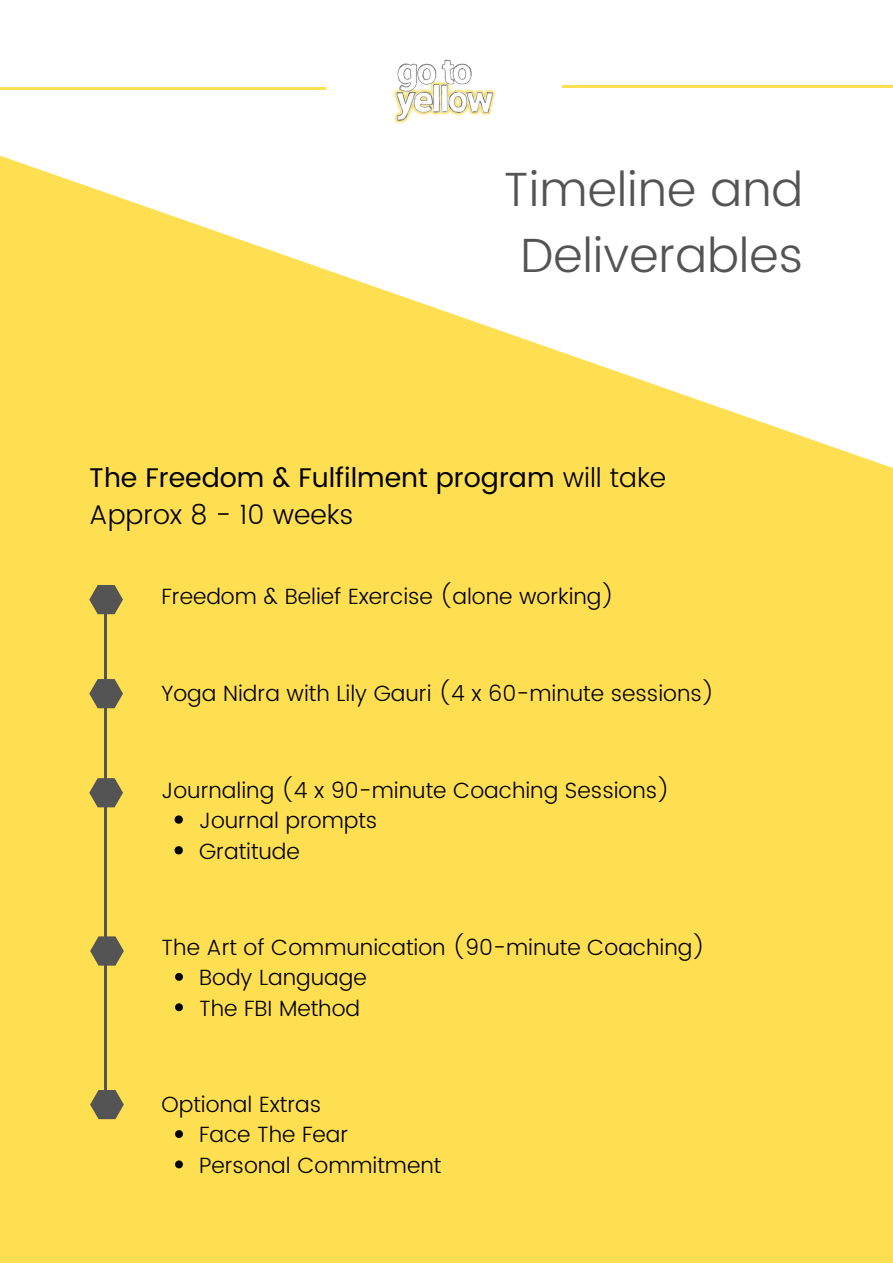
<style>
.page{position:relative;width:893px;height:1264px;background:#fff}
.page>*{position:absolute;margin:0;border:0;box-sizing:border-box;transform-origin:0 0}
.t1{font:300 48px/66.3px "Poppins";color:#545454;text-align:center}
.t2{font:27px/37px "Poppins";color:#000}
.t3{font:300 22.05px/30.3px "Poppins";color:#000}
.s1{font-weight:300}
</style>
<div class="page">
<div style="left:0;top:0;width:892px;height:1262px;background:#ffdf52"></div>
<svg style="left:0;top:0;width:892px;height:468px;fill:#fff"></svg>
<hr style="left:0;top:87px;width:326px;height:3px;background:#ffdf52">
<svg style="left:174px;top:815px;width:9px;height:8px"></svg>
<svg style="left:174px;top:846px;width:9px;height:8px"></svg>
<svg style="left:175px;top:973px;width:8px;height:7px"></svg>
<svg style="left:175px;top:1003px;width:8px;height:8px"></svg>
<svg style="left:175px;top:1130px;width:8px;height:7px"></svg>
<svg style="left:175px;top:1160px;width:8px;height:8px"></svg>
<svg style="left:90px;top:1089px;width:34px;height:30px"></svg>
<svg style="left:90px;top:936px;width:34px;height:29px"></svg>
<svg style="left:89px;top:778px;width:34px;height:29px"></svg>
<hr style="left:104px;top:585px;width:2px;height:526px;background:#545454">
<svg style="left:89px;top:679px;width:34px;height:29px"></svg>
<svg style="left:89px;top:585px;width:34px;height:29px"></svg>
<img style="left:390px;top:45px;width:108px;height:88px">
<hr style="left:562px;top:85px;width:330px;height:3px;background:#ffdf52">
<h1 class="t1" style="left:503px;top:156px;width:301px">Timeline and<br>Deliverables</h1>
<p class="t2" style="left:89px;top:459px;width:578px">The Freedom &amp; Fulfilment program <span class="s1">will take<br>Approx 8 - 10 weeks</span></p>
<p class="t3" style="left:161px;top:581px;width:454px">Freedom &amp; Belief Exercise (alone working)</p>
<p class="t3" style="left:161px;top:678px;width:554px">Yoga Nidra with Lily Gauri (4 x 60-minute sessions)</p>
<p class="t3" style="left:161px;top:775px;width:510px">Journaling (4 x 90-minute Coaching Sessions)</p>
<p class="t3" style="left:199px;top:805px;width:180px;line-height:30.8px">Journal prompts<br>Gratitude</p>
<p class="t3" style="left:161px;top:932px;width:545px">The Art of Communication (90-minute Coaching)</p>
<p class="t3" style="left:199px;top:962px;width:169px">Body Language<br>The FBI Method</p>
<p class="t3" style="left:161px;top:1089px;width:161px">Optional Extras</p>
<p class="t3" style="left:199px;top:1119px;width:244px">Face The Fear<br>Personal Commitment</p>
</div>
